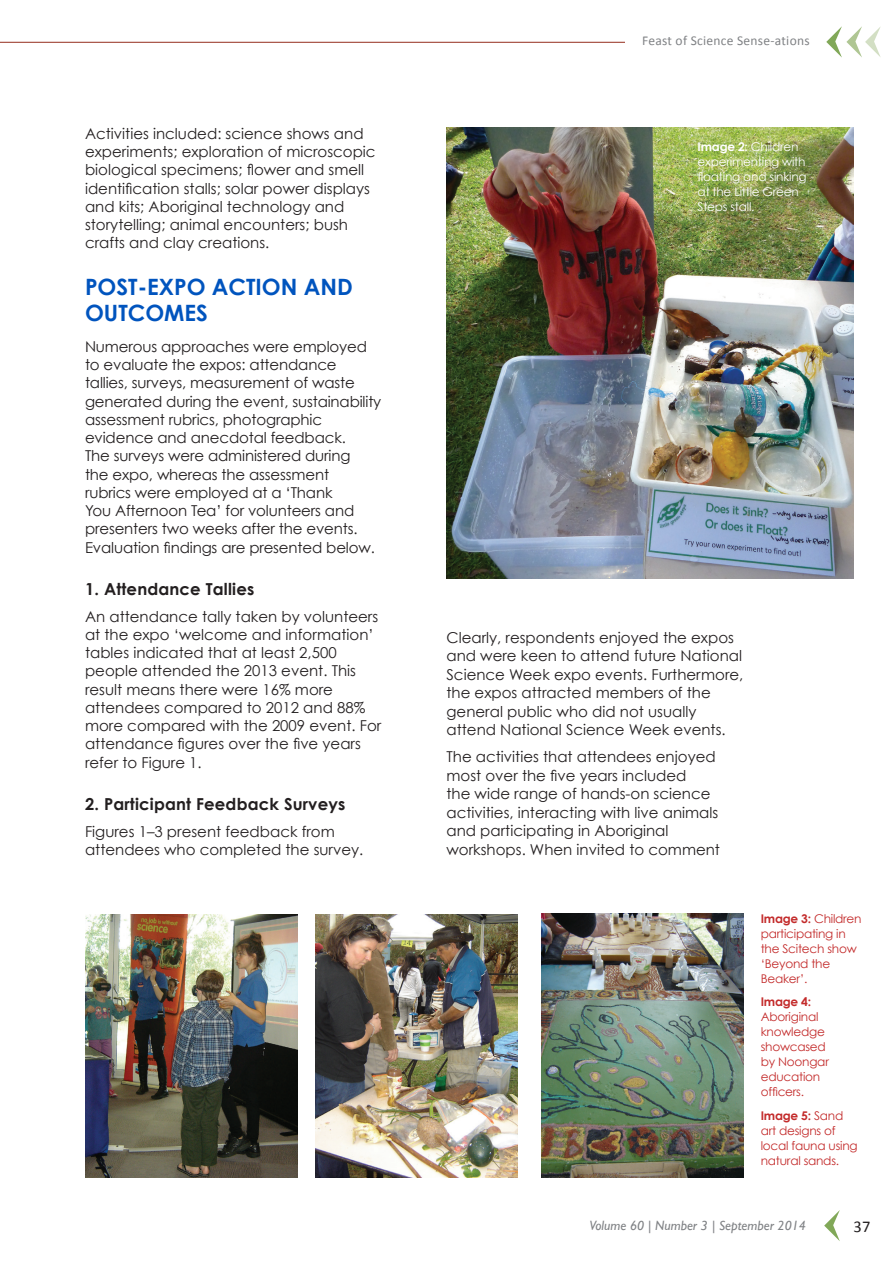
<style>
.page{position:relative;width:893px;height:1263px;background:#fff}
.page>*{position:absolute;margin:0;border:0;box-sizing:border-box;transform-origin:0 0}
.Lv_2_heading{font:700 22.5px/25.8px "Century Gothic";color:#0054be}
.Lv_3_heading_-_black{font:700 16.5px "Century Gothic";letter-spacing:.01em;color:#231f20}
.t1{font:16.5px "Calibri";color:#231f20}
.Body{font:15px/18.3px "Century Gothic";color:#231f20}
.t2{font:italic 13.5px "Gill Sans";color:#808285}
.t3{font:13.5px "Calibri";letter-spacing:.02em;color:#808285}
.t4{font:12px/15px "Century Gothic";letter-spacing:-.02em;color:#c32b2b}
.t5{font:12px/15px "Century Gothic";letter-spacing:-.02em;color:#fff}
.s1{font-weight:700}
</style>
<div class="page">
<hr style="left:0;top:42px;width:893px;height:1px;background:#942d1d">
<svg style="left:824px;top:1210px;width:16px;height:31px"></svg>
<div style="left:625px;top:22px;width:268px;height:36px;background:#fff"></div>
<svg style="left:826px;top:26px;width:55px;height:32px"></svg>
<img style="left:446px;top:128px;width:407px;height:450px">
<img style="left:85px;top:914px;width:213px;height:264px">
<img style="left:316px;top:914px;width:202px;height:264px">
<img style="left:542px;top:914px;width:202px;height:263px">
<p class="Body" style="left:85px;top:124px;width:292px">Activities included: science shows and experiments; exploration of microscopic biological specimens; flower and smell identification stalls; solar power displays and kits; Aboriginal technology and storytelling; animal encounters; bush crafts and clay creations.</p>
<p class="Lv_2_heading" style="left:85px;top:274px;width:269px">POST-EXPO ACTION AND<br>OUTCOMES</p>
<p class="Body" style="left:85px;top:337px;width:298px">Numerous approaches were employed to evaluate the expos: attendance tallies, surveys, measurement of waste generated during the event, sustainability assessment rubrics, photographic evidence and anecdotal feedback.<br>The surveys were administered during<br>the expo, whereas the assessment<br>rubrics were employed at a ‘Thank<br>You Afternoon Tea’ for volunteers and presenters two weeks after the events.<br>Evaluation findings are presented below.</p>
<p class="Lv_3_heading_-_black" style="left:85px;top:578px;width:171px">1. Attendance Tallies</p>
<p class="Body" style="left:85px;top:607px;width:298px">An attendance tally taken by volunteers at the expo ‘welcome and information’ tables indicated that at least 2,500 people attended the 2013 event. This result means there were 16% more attendees compared to 2012 and 88% more compared with the 2009 event. For attendance figures over the five years refer to Figure 1.</p>
<p class="Lv_3_heading_-_black" style="left:85px;top:793px;width:262px">2. Participant Feedback Surveys</p>
<p class="Body" style="left:85px;top:822px;width:280px">Figures 1–3 present feedback from attendees who completed the survey.</p>
<p class="t3" style="left:642px;top:32px;width:169px">Feast of Science Sense-ations</p>
<p class="t5" style="left:698px;top:139px;width:111px"><span class="s1">Image 2:</span> Children experimenting with floating and sinking at the Little Green<br>Steps stall.</p>
<p class="Body" style="left:446px;top:628px;width:298px">Clearly, respondents enjoyed the expos and were keen to attend future National Science Week expo events. Furthermore, the expos attracted members of the general public who did not usually attend National Science Week events.</p>
<p class="Body" style="left:446px;top:747px;width:275px">The activities that attendees enjoyed most over the five years included<br>the wide range of hands-on science activities, interacting with live animals and participating in Aboriginal workshops. When invited to comment</p>
<p class="t4" style="left:761px;top:911px;width:102px"><span class="s1">Image 3:</span> Children participating in the Scitech show ‘Beyond the<br>Beaker’.</p>
<p class="t4" style="left:761px;top:994px;width:70px"><span class="s1">Image 4:<br></span>Aboriginal knowledge showcased by Noongar education officers.</p>
<p class="t4" style="left:761px;top:1108px;width:98px"><span class="s1">Image 5:</span> Sand art designs of local fauna using natural sands.</p>
<p class="t2" style="left:590px;top:1218px;width:218px">Volume 60 | Number 3 | September 2014</p>
<p class="t1" style="left:853px;top:1216px;width:19px">37</p>
</div>
